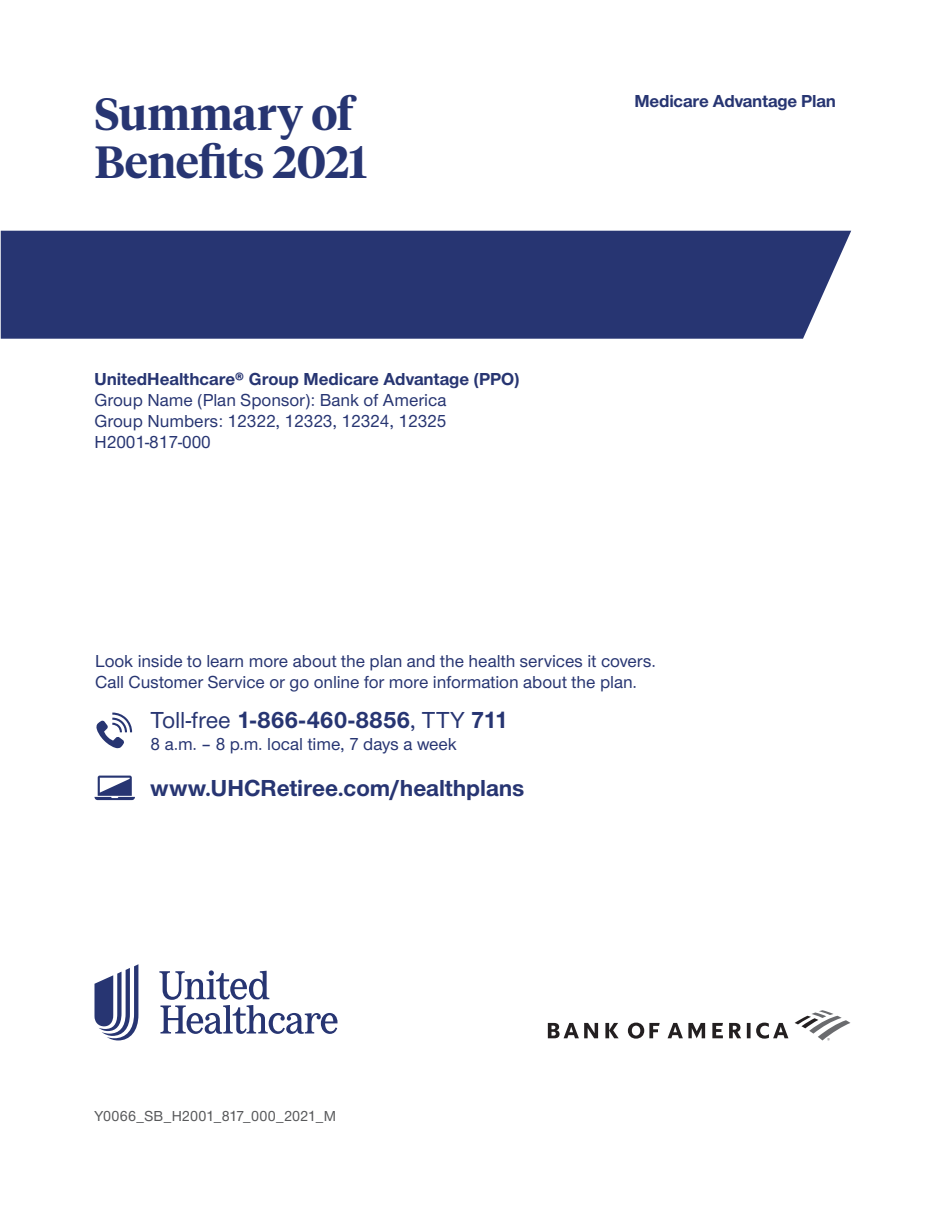
<style>
.page{position:relative;width:945px;height:1215px;background:#fff}
.page>*{position:absolute;margin:0;border:0;box-sizing:border-box;transform-origin:0 0}
.t1{font:600 45px/48px "UHC Serif Headline";letter-spacing:-.005em;color:#273572}
.t2{font:700 24px "UHC Sans";color:#273572}
.t3{font:500 18px/21px "UHC Sans";color:#273572;text-align:justify}
.t4{font:700 18px "UHC Sans";color:#273572}
.t5{font:500 15px "UHC Sans";letter-spacing:.005em;color:#57585a}
.s1{font-weight:500}
</style>
<div class="page">
<svg style="left:95px;top:964px;width:43px;height:76px"></svg>
<svg style="left:159px;top:970px;width:179px;height:64px"></svg>
<svg style="left:795px;top:1010px;width:55px;height:30px"></svg>
<svg style="left:548px;top:1023px;width:240px;height:16px"></svg>
<div style="left:1px;top:231px;width:850px;height:108px;background:#273572"></div>
<svg style="left:95px;top:776px;width:40px;height:24px"></svg>
<svg style="left:96px;top:713px;width:36px;height:35px"></svg>
<h1 class="t1" style="left:94px;top:88px;width:274px">Summary of<br>Benefits 2021</h1>
<p class="t4" style="left:634px;top:89px;width:203px">Medicare Advantage Plan</p>
<p class="t4" style="left:94px;top:367px;width:426px">UnitedHealthcare® Group Medicare Advantage (PPO)</p>
<p class="t3" style="left:94px;top:389px;width:354px">Group Name (Plan Sponsor): Bank of America Group Numbers: 12322, 12323, 12324, 12325<br>H2001-817-000</p>
<p class="t3" style="left:95px;top:649px;width:562px">Look inside to learn more about the plan and the health services it covers.<br>Call Customer Service or go online for more information about the plan.</p>
<h2 class="t2" style="left:151px;top:704px;width:359px"><span class="s1">Toll-free</span> 1-866-460-8856<span class="s1">, TTY</span> 711</h2>
<p class="t3" style="left:151px;top:733px;width:308px">8 a.m. – 8 p.m. local time, 7 days a week</p>
<h2 class="t2" style="left:151px;top:772px;width:375px">www.UHCRetiree.com/healthplans</h2>
<p class="t5" style="left:94px;top:1106px;width:243px">Y0066_SB_H2001_817_000_2021_M</p>
</div>
